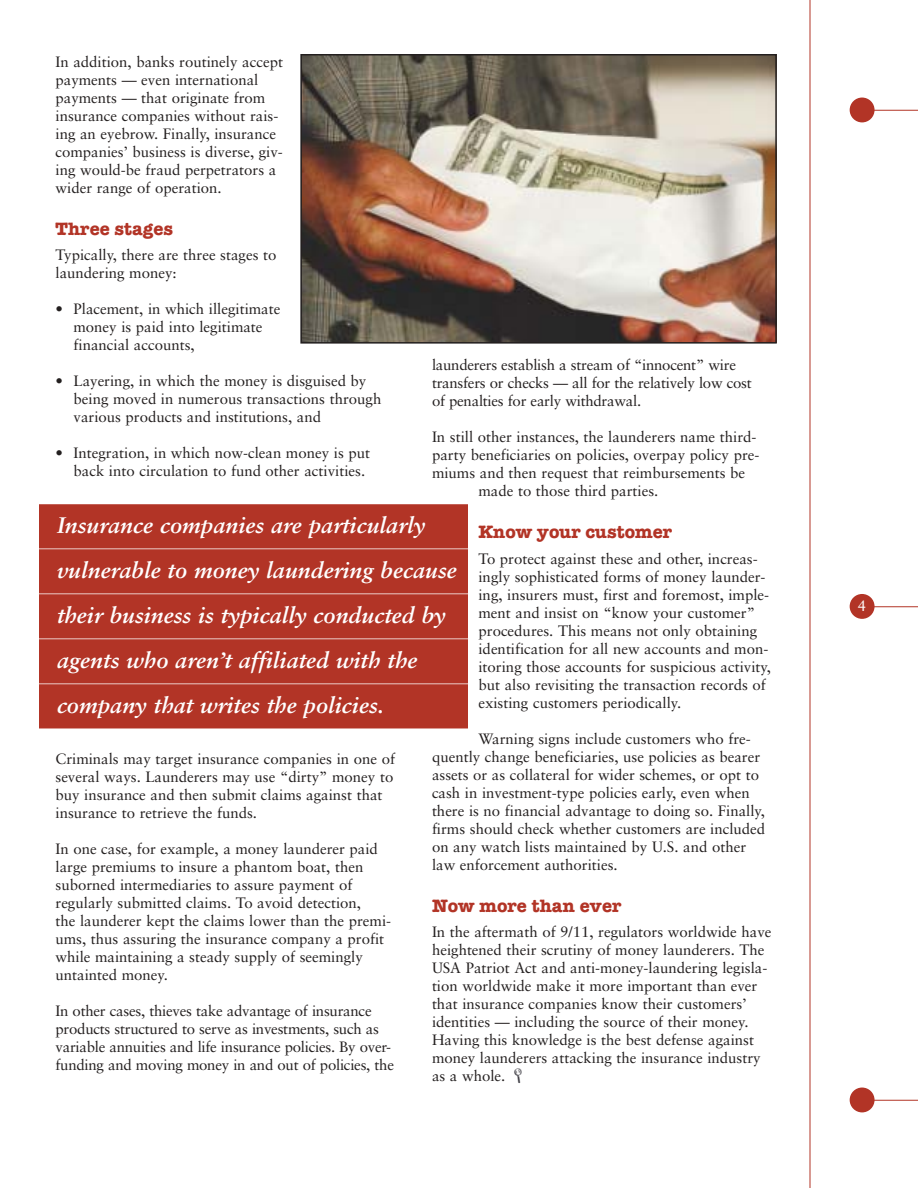
<style>
.page{position:relative;width:918px;height:1188px;background:#fff}
.page>*{position:absolute;margin:0;border:0;box-sizing:border-box;transform-origin:0 0}
.t1{font:italic 700 22.5px/45px "Sabon";color:#fff}
.t2{font:700 18px "American Typewriter";color:#b23426}
.t3{font:15px/18px "Sabon";color:#231f1f}
.t4{font:15px "Sabon";color:#fff}
</style>
<div class="page">
<hr style="left:864px;top:110px;width:54px;height:1px;background:#b23426">
<hr style="left:864px;top:1100px;width:54px;height:1px;background:#b23426">
<hr style="left:864px;top:606px;width:54px;height:1px;background:#b23426">
<hr style="left:810px;top:0;width:1px;height:1188px;background:#b23426">
<div style="left:850px;top:98px;width:25px;height:24px;background:#b23426;border-radius:50%"></div>
<div style="left:850px;top:1088px;width:25px;height:24px;background:#b23426;border-radius:50%"></div>
<div style="left:850px;top:594px;width:25px;height:25px;background:#b23426;border-radius:50%"></div>
<img style="left:303px;top:57px;width:471px;height:284px">
<div style="left:300px;top:54px;width:477px;height:290px;border:2px solid #231f1f"></div>
<div style="left:39px;top:504px;width:429px;height:30px;background:#b23426"></div>
<div style="left:39px;top:533px;width:429px;height:15px;background:#b23426"></div>
<div style="left:39px;top:549px;width:429px;height:30px;background:#b23426"></div>
<div style="left:39px;top:578px;width:429px;height:15px;background:#b23426"></div>
<div style="left:39px;top:594px;width:429px;height:30px;background:#b23426"></div>
<div style="left:39px;top:623px;width:429px;height:15px;background:#b23426"></div>
<div style="left:39px;top:639px;width:429px;height:30px;background:#b23426"></div>
<div style="left:39px;top:668px;width:429px;height:15px;background:#b23426"></div>
<div style="left:39px;top:684px;width:429px;height:30px;background:#b23426"></div>
<div style="left:39px;top:713px;width:429px;height:15px;background:#b23426"></div>
<p class="t3" style="left:56px;top:54px;width:229px">In addition, banks routinely accept payments — even international payments — that originate from insurance companies without rais&shy;ing an eyebrow. Finally, insurance companies’ business is diverse, giv&shy;ing would-be fraud perpetrators a wider range of operation.</p>
<p class="t2" style="left:56px;top:223px;width:119px">Three stages</p>
<p class="t3" style="left:56px;top:248px;width:223px">Typically, there are three stages to laundering money:</p>
<p class="t3" style="left:74px;top:302px;width:208px;text-indent:-18px">• Placement, in which illegitimate money is paid into legitimate financial accounts,</p>
<p class="t3" style="left:74px;top:374px;width:309px;text-indent:-18px">• Layering, in which the money is disguised by being moved in numerous transactions through various products and institutions, and</p>
<p class="t3" style="left:74px;top:446px;width:298px;text-indent:-18px">• Integration, in which now-clean money is put back into circulation to fund other activities.</p>
<p class="t3" style="left:432px;top:357px;width:321px">launderers establish a stream of “innocent” wire transfers or checks — all for the relatively low cost of penalties for early withdrawal.</p>
<p class="t3" style="left:432px;top:429px;width:326px">In still other instances, the launderers name third-</p>
<p class="t3" style="left:432px;top:447px;width:329px">party beneficiaries on policies, overpay policy pre-</p>
<p class="t3" style="left:432px;top:465px;width:315px">miums and then request that reimbursements be</p>
<p class="t3" style="left:478px;top:483px;width:181px">made to those third parties.</p>
<p class="t2" style="left:478px;top:526px;width:195px">Know your customer</p>
<p class="t3" style="left:478px;top:551px;width:294px">To protect against these and other, increas&shy;ingly sophisticated forms of money launder&shy;ing, insurers must, first and foremost, imple&shy;ment and insist on “know your customer” procedures. This means not only obtaining identification for all new accounts and mon&shy;itoring those accounts for suspicious activity, but also revisiting the transaction records of existing customers periodically.</p>
<p class="t3" style="left:432px;top:731px;width:335px;text-indent:46px">Warning signs include customers who fre&shy;quently change beneficiaries, use policies as bearer assets or as collateral for wider schemes, or opt to cash in investment-type policies early, even when there is no financial advantage to doing so. Finally, firms should check whether customers are included on any watch lists maintained by U.S. and other law enforcement authorities.</p>
<p class="t2" style="left:432px;top:899px;width:191px">Now more than ever</p>
<p class="t3" style="left:432px;top:924px;width:341px">In the aftermath of 9/11, regulators worldwide have heightened their scrutiny of money launderers. The USA Patriot Act and anti-money-laundering legisla&shy;tion worldwide make it more important than ever that insurance companies know their customers’ identities — including the source of their money.<br>Having this knowledge is the best defense against money launderers attacking the insurance industry as a whole.</p>
<h1 class="t1" style="left:57px;top:505px;width:401px">Insurance companies are particularly vulnerable to money laundering because their business is typically conducted by agents who aren’t affiliated with the company that writes the policies.</h1>
<p class="t3" style="left:56px;top:752px;width:341px">Criminals may target insurance companies in one of several ways. Launderers may use “dirty” money to buy insurance and then submit claims against that insurance to retrieve the funds.</p>
<p class="t3" style="left:56px;top:842px;width:337px">In one case, for example, a money launderer paid large premiums to insure a phantom boat, then suborned intermediaries to assure payment of regularly submitted claims. To avoid detection,<br>the launderer kept the claims lower than the premi&shy;ums, thus assuring the insurance company a profit while maintaining a steady supply of seemingly untainted money.</p>
<p class="t3" style="left:56px;top:1004px;width:340px">In other cases, thieves take advantage of insurance products structured to serve as investments, such as variable annuities and life insurance policies. By over&shy;funding and moving money in and out of policies, the</p>
<p class="t4" style="left:858px;top:600px;width:10px">4</p>
</div>
